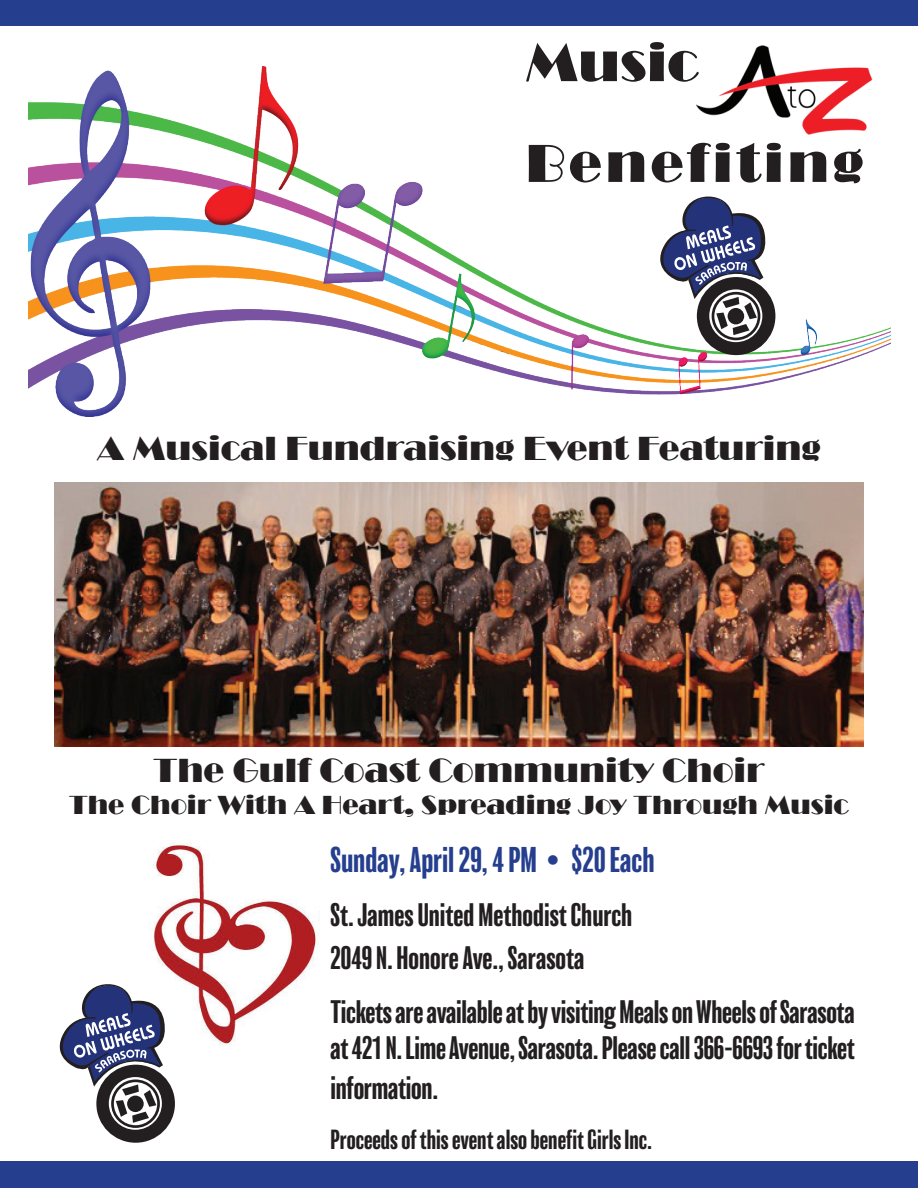
<style>
.page{position:relative;width:918px;height:1188px;background:#fff}
.page>*{position:absolute;margin:0;border:0;box-sizing:border-box;transform-origin:0 0}
.t1{font:55.5px/100.8px "Broadway";letter-spacing:.06em;color:#231f20}
.t2{font:34.5px "Broadway";color:#231f20}
.t3{font:condensed 33px "Balboa";color:#253f8e}
.t4{font:condensed 30px/43.2px "Balboa";letter-spacing:-.01em;color:#231f20}
.t5{font:27px "Broadway";color:#231f20}
.t6{font:condensed 25.5px "Balboa";color:#231f20}
.t7{font:16.5px "Wingdings";color:#253f8e}
</style>
<div class="page">
<img style="left:28px;top:66px;width:863px;height:351px">
<img style="left:693px;top:45px;width:186px;height:110px">
<div style="left:861px;top:90px;width:26px;height:26px;background:#fff"></div>
<div style="left:697px;top:277px;width:78px;height:78px;background:#231f20;border-radius:50%"></div>
<svg style="left:709px;top:289px;width:53px;height:53px"></svg>
<div style="left:712px;top:292px;width:48px;height:48px;border:3px solid #231f20;border-radius:50%"></div>
<svg style="left:654px;top:192px;width:114px;height:143px"></svg>
<img style="left:54px;top:483px;width:810px;height:263px">
<img style="left:153px;top:844px;width:166px;height:201px">
<div style="left:96px;top:1065px;width:79px;height:78px;background:#231f20;border-radius:50%"></div>
<svg style="left:109px;top:1077px;width:53px;height:53px"></svg>
<div style="left:111px;top:1079px;width:49px;height:49px;border:3px solid #231f20;border-radius:50%"></div>
<svg style="left:59px;top:980px;width:109px;height:143px"></svg>
<div style="left:0;top:1161px;width:918px;height:27px;background:#253f8e"></div>
<div style="left:0;top:0;width:918px;height:26px;background:#253f8e"></div>
<h1 class="t1" style="left:526px;top:12px;width:339px">Music<br>Benefiting</h1>
<p class="t2" style="left:97px;top:428px;width:725px">A Musical Fundraising Event Featuring</p>
<p class="t2" style="left:154px;top:750px;width:612px">The Gulf Coast Community Choir</p>
<p class="t5" style="left:69px;top:790px;width:781px">The Choir With A Heart, Spreading Joy Through Music</p>
<p class="t3" style="left:330px;top:843px;width:326px">Sunday, April 29, 4 PM $20 Each</p>
<p class="t4" style="left:330px;top:894px;width:303px">St. James United Methodist Church<br>2049 N. Honore Ave., Sarasota</p>
<p class="t4" style="left:330px;top:995px;width:526px;line-height:36px">Tickets are available at by visiting Meals on Wheels of Sarasota at 421 N. Lime Avenue, Sarasota. Please call 366-6693 for ticket</p>
<p class="t4" style="left:330px;top:1067px;width:109px">information.</p>
<p class="t6" style="left:330px;top:1126px;width:323px">Proceeds of this event also benefit Girls Inc.</p>
<p class="t7" style="left:547px;top:851px;width:14px">●</p>
</div>
